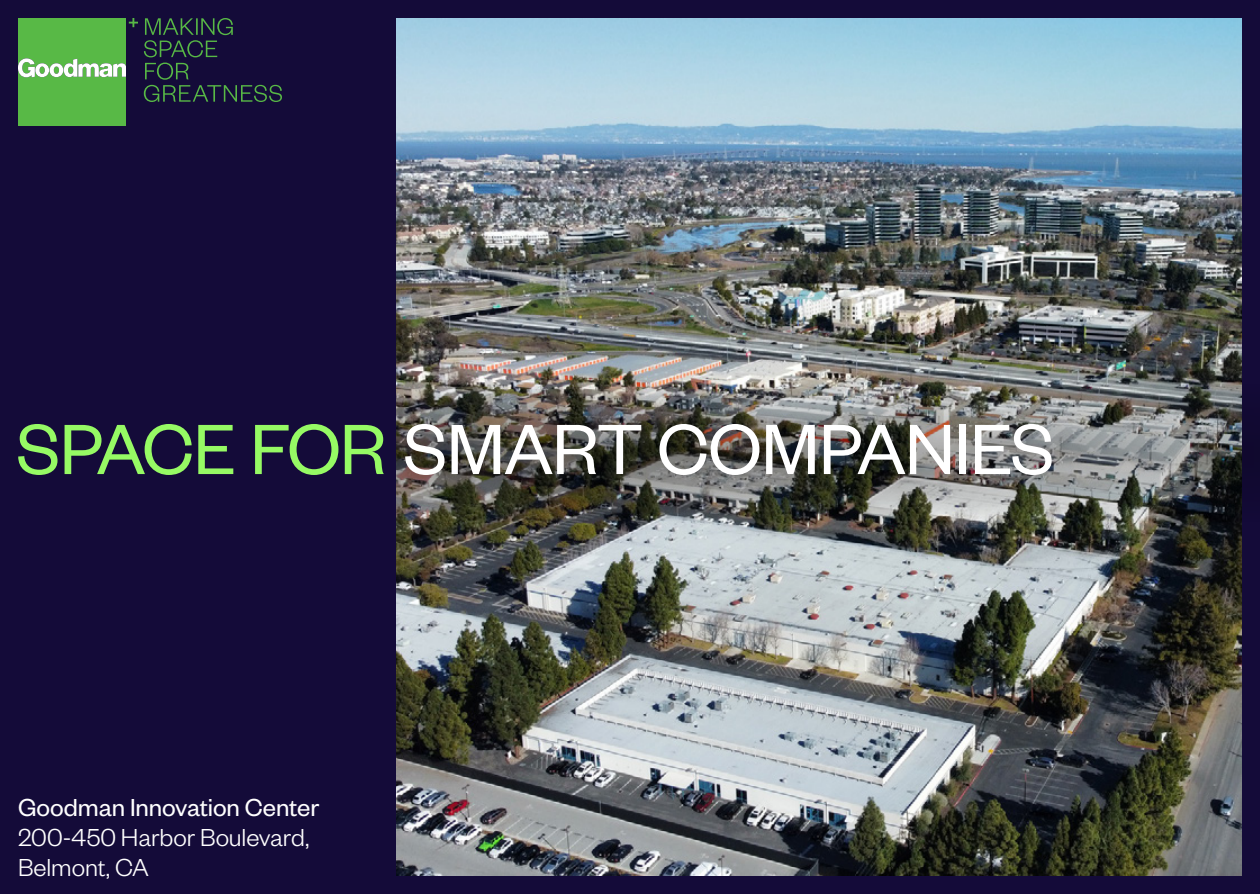
<style>
.page{position:relative;width:1260px;height:894px;background:#140b39}
.page>*{position:absolute;margin:0;border:0;box-sizing:border-box;transform-origin:0 0}
.t1{font:78px "Founders Grotesk";letter-spacing:-.015em;color:#fff}
.t2{font:300 27px/30px "Founders Grotesk";letter-spacing:-.005em;color:#fff}
.t3{font:27px "Founders Grotesk";letter-spacing:-.005em;color:#fff}
.s1{color:#96fa64}
</style>
<div class="page">
<svg style="left:18px;top:18px;width:264px;height:108px"></svg>
<img style="left:396px;top:18px;width:846px;height:858px">
<img style="left:396px;top:384px;width:864px;height:138px">
<h1 class="t1" style="left:16px;top:401px;width:1039px"><span class="s1">SPACE FOR</span> SMART COMPANIES</h1>
<p class="t3" style="left:18px;top:791px;width:303px">Goodman Innovation Center</p>
<p class="t2" style="left:18px;top:821px;width:293px">200-450 Harbor Boulevard,<br>Belmont, CA</p>
</div>
